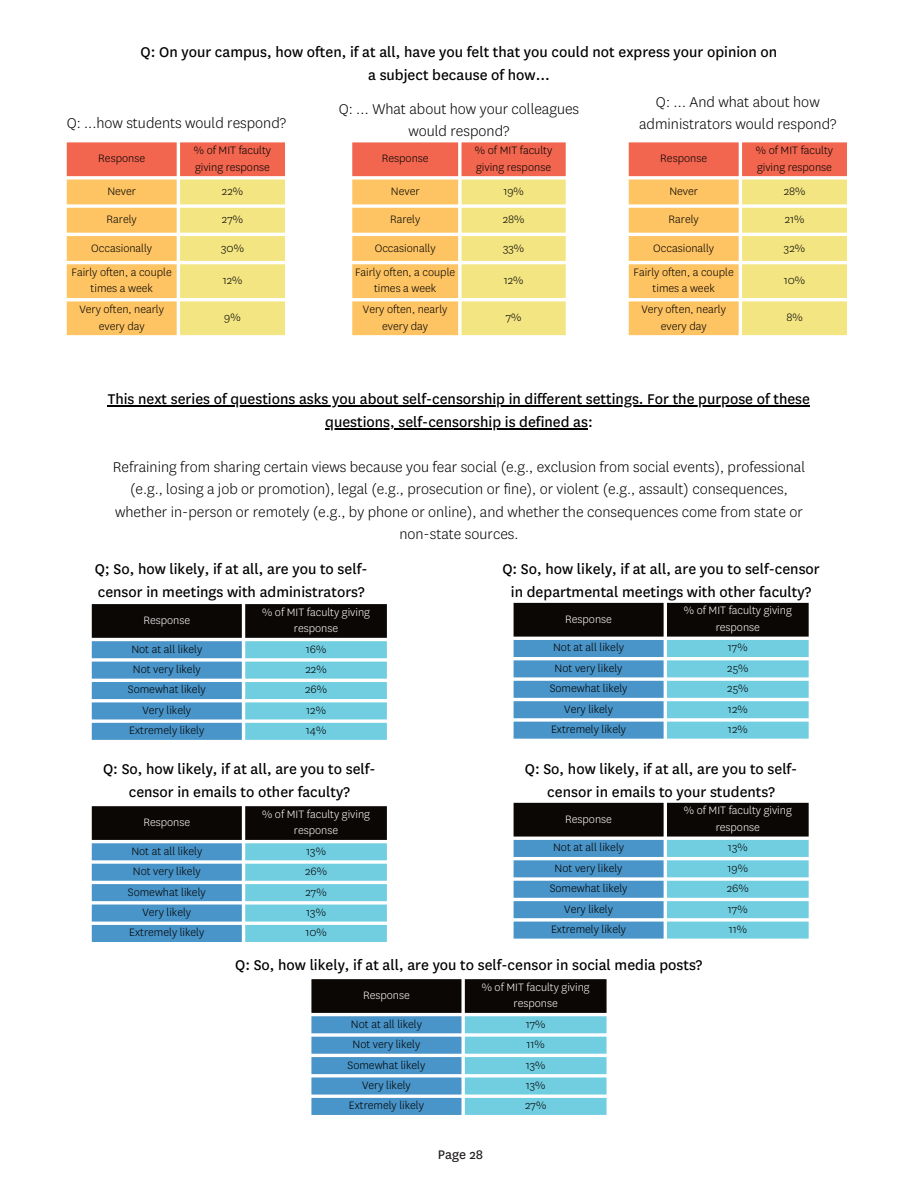
<style>
.page{position:relative;width:918px;height:1188px;background:#fff}
.page>*{position:absolute;margin:0;border:0;box-sizing:border-box;transform-origin:0 0}
.t1{font:16.5px/22.5px "National";color:#000;text-align:center}
.t2{font:300 16.5px/22.5px "National";color:#000;text-align:center}
.t3{font:14.55px "National";color:#231f20}
.t4{font:300 12.45px/16.6px "National";color:#000;text-align:center}
.t5{font:300 12.45px/16.6px "National";color:#fff;text-align:center}
</style>
<div class="page">
<svg style="left:67px;top:142px;width:218px;height:193px;background:#f8c57b"></svg>
<svg style="left:352px;top:142px;width:214px;height:193px;background:#f8c57b"></svg>
<svg style="left:629px;top:142px;width:218px;height:193px;background:#f8c57b"></svg>
<hr style="left:108px;top:406px;width:702px;height:1px;background:#000">
<hr style="left:325px;top:428px;width:263px;height:1px;background:#000">
<svg style="left:92px;top:604px;width:295px;height:136px;background:#5f91a7"></svg>
<svg style="left:514px;top:603px;width:295px;height:136px;background:#5f92a7"></svg>
<svg style="left:92px;top:806px;width:295px;height:136px;background:#5f91a7"></svg>
<svg style="left:514px;top:803px;width:295px;height:136px;background:#5f92a7"></svg>
<svg style="left:311px;top:979px;width:296px;height:136px;background:#5e91a7"></svg>
<h1 class="t1" style="left:141px;top:41px;width:638px">Q: On your campus, how often, if at all, have you felt that you could not express your opinion on a subject because of how...</h1>
<h1 class="t2" style="left:67px;top:112px;width:221px">Q: ...how students would respond?</h1>
<p class="t4" style="left:98px;top:150px;width:48px">Response</p>
<p class="t4" style="left:194px;top:142px;width:79px;text-align:left">% of MIT faculty giving response</p>
<p class="t4" style="left:107px;top:183px;width:30px">Never</p>
<p class="t4" style="left:222px;top:183px;width:23px">22%</p>
<p class="t4" style="left:107px;top:211px;width:32px">Rarely</p>
<p class="t4" style="left:222px;top:211px;width:23px">27%</p>
<p class="t4" style="left:91px;top:240px;width:62px">Occasionally</p>
<p class="t4" style="left:221px;top:240px;width:24px">30%</p>
<p class="t4" style="left:72px;top:264px;width:102px">Fairly often, a couple times a week</p>
<p class="t4" style="left:223px;top:272px;width:21px">12%</p>
<p class="t4" style="left:79px;top:301px;width:86px">Very often, nearly every day</p>
<p class="t4" style="left:224px;top:309px;width:18px">9%</p>
<h1 class="t2" style="left:339px;top:97px;width:242px">Q: … What about how your colleagues would respond?</h1>
<p class="t4" style="left:382px;top:150px;width:48px">Response</p>
<p class="t4" style="left:475px;top:142px;width:79px;text-align:left">% of MIT faculty giving response</p>
<p class="t4" style="left:391px;top:183px;width:30px">Never</p>
<p class="t4" style="left:503px;top:183px;width:22px">19%</p>
<p class="t4" style="left:390px;top:211px;width:32px">Rarely</p>
<p class="t4" style="left:503px;top:211px;width:23px">28%</p>
<p class="t4" style="left:375px;top:240px;width:62px">Occasionally</p>
<p class="t4" style="left:503px;top:240px;width:23px">33%</p>
<p class="t4" style="left:355px;top:264px;width:102px">Fairly often, a couple times a week</p>
<p class="t4" style="left:504px;top:272px;width:21px">12%</p>
<p class="t4" style="left:363px;top:301px;width:86px">Very often, nearly every day</p>
<p class="t4" style="left:506px;top:309px;width:17px">7%</p>
<h1 class="t2" style="left:639px;top:91px;width:199px">Q: … And what about how administrators would respond?</h1>
<p class="t4" style="left:660px;top:150px;width:48px">Response</p>
<p class="t4" style="left:756px;top:142px;width:79px;text-align:left">% of MIT faculty giving response</p>
<p class="t4" style="left:669px;top:183px;width:30px">Never</p>
<p class="t4" style="left:784px;top:183px;width:23px">28%</p>
<p class="t4" style="left:669px;top:211px;width:32px">Rarely</p>
<p class="t4" style="left:785px;top:211px;width:21px">21%</p>
<p class="t4" style="left:653px;top:240px;width:62px">Occasionally</p>
<p class="t4" style="left:784px;top:240px;width:23px">32%</p>
<p class="t4" style="left:634px;top:264px;width:102px">Fairly often, a couple times a week</p>
<p class="t4" style="left:784px;top:272px;width:23px">10%</p>
<p class="t4" style="left:641px;top:301px;width:86px">Very often, nearly every day</p>
<p class="t4" style="left:786px;top:309px;width:18px">8%</p>
<h1 class="t1" style="left:108px;top:388px;width:704px">This next series of questions asks you about self-censorship in different settings. For the purpose of these questions, self-censorship is defined as:</h1>
<p class="t2" style="left:113px;top:456px;width:694px">Refraining from sharing certain views because you fear social (e.g., exclusion from social events), professional (e.g., losing a job or promotion), legal (e.g., prosecution or fine), or violent (e.g., assault) consequences, whether in-person or remotely (e.g., by phone or online), and whether the consequences come from state or non-state sources.</p>
<h1 class="t1" style="left:95px;top:558px;width:274px;text-align:left">Q; So, how likely, if at all, are you to self&shy;censor in meetings with administrators?</h1>
<p class="t5" style="left:143px;top:612px;width:48px">Response</p>
<p class="t5" style="left:262px;top:604px;width:109px">% of MIT faculty giving response</p>
<p class="t4" style="left:131px;top:641px;width:72px">Not at all likely</p>
<p class="t4" style="left:306px;top:641px;width:22px">16%</p>
<p class="t4" style="left:133px;top:661px;width:69px">Not very likely</p>
<p class="t4" style="left:305px;top:661px;width:23px">22%</p>
<p class="t4" style="left:128px;top:681px;width:79px">Somewhat likely</p>
<p class="t4" style="left:305px;top:681px;width:23px">26%</p>
<p class="t4" style="left:142px;top:702px;width:50px">Very likely</p>
<p class="t4" style="left:306px;top:702px;width:21px">12%</p>
<p class="t4" style="left:129px;top:722px;width:77px">Extremely likely</p>
<p class="t4" style="left:306px;top:722px;width:22px">14%</p>
<h1 class="t1" style="left:502px;top:558px;width:319px">Q: So, how likely, if at all, are you to self-censor in departmental meetings with other faculty?</h1>
<p class="t5" style="left:565px;top:611px;width:48px">Response</p>
<p class="t5" style="left:684px;top:602px;width:109px">% of MIT faculty giving response</p>
<p class="t4" style="left:553px;top:639px;width:72px">Not at all likely</p>
<p class="t4" style="left:728px;top:639px;width:21px">17%</p>
<p class="t4" style="left:555px;top:660px;width:69px">Not very likely</p>
<p class="t4" style="left:727px;top:660px;width:23px">25%</p>
<p class="t4" style="left:550px;top:680px;width:79px">Somewhat likely</p>
<p class="t4" style="left:727px;top:680px;width:23px">25%</p>
<p class="t4" style="left:564px;top:701px;width:50px">Very likely</p>
<p class="t4" style="left:728px;top:701px;width:21px">12%</p>
<p class="t4" style="left:551px;top:721px;width:77px">Extremely likely</p>
<p class="t4" style="left:728px;top:721px;width:21px">12%</p>
<h1 class="t1" style="left:103px;top:758px;width:274px">Q: So, how likely, if at all, are you to self&shy;censor in emails to other faculty?</h1>
<p class="t5" style="left:143px;top:814px;width:48px">Response</p>
<p class="t5" style="left:262px;top:806px;width:109px">% of MIT faculty giving response</p>
<p class="t4" style="left:131px;top:843px;width:72px">Not at all likely</p>
<p class="t4" style="left:306px;top:843px;width:21px">13%</p>
<p class="t4" style="left:133px;top:863px;width:69px">Not very likely</p>
<p class="t4" style="left:305px;top:863px;width:23px">26%</p>
<p class="t4" style="left:128px;top:884px;width:79px">Somewhat likely</p>
<p class="t4" style="left:305px;top:884px;width:23px">27%</p>
<p class="t4" style="left:142px;top:904px;width:50px">Very likely</p>
<p class="t4" style="left:306px;top:904px;width:21px">13%</p>
<p class="t4" style="left:129px;top:924px;width:77px">Extremely likely</p>
<p class="t4" style="left:305px;top:924px;width:23px">10%</p>
<h1 class="t1" style="left:525px;top:758px;width:274px">Q: So, how likely, if at all, are you to self&shy;censor in emails to your students?</h1>
<p class="t5" style="left:565px;top:811px;width:48px">Response</p>
<p class="t5" style="left:684px;top:802px;width:109px">% of MIT faculty giving response</p>
<p class="t4" style="left:553px;top:839px;width:72px">Not at all likely</p>
<p class="t4" style="left:728px;top:839px;width:21px">13%</p>
<p class="t4" style="left:555px;top:860px;width:69px">Not very likely</p>
<p class="t4" style="left:728px;top:860px;width:22px">19%</p>
<p class="t4" style="left:550px;top:880px;width:79px">Somewhat likely</p>
<p class="t4" style="left:727px;top:880px;width:23px">26%</p>
<p class="t4" style="left:564px;top:901px;width:50px">Very likely</p>
<p class="t4" style="left:728px;top:901px;width:21px">17%</p>
<p class="t4" style="left:551px;top:921px;width:77px">Extremely likely</p>
<p class="t4" style="left:729px;top:921px;width:20px">11%</p>
<h1 class="t1" style="left:235px;top:953px;width:469px">Q: So, how likely, if at all, are you to self-censor in social media posts?</h1>
<p class="t5" style="left:363px;top:987px;width:48px">Response</p>
<p class="t5" style="left:482px;top:979px;width:109px">% of MIT faculty giving response</p>
<p class="t4" style="left:351px;top:1016px;width:72px">Not at all likely</p>
<p class="t4" style="left:526px;top:1016px;width:21px">17%</p>
<p class="t4" style="left:353px;top:1036px;width:69px">Not very likely</p>
<p class="t4" style="left:527px;top:1036px;width:20px">11%</p>
<p class="t4" style="left:348px;top:1057px;width:79px">Somewhat likely</p>
<p class="t4" style="left:526px;top:1057px;width:21px">13%</p>
<p class="t4" style="left:362px;top:1077px;width:50px">Very likely</p>
<p class="t4" style="left:526px;top:1077px;width:21px">13%</p>
<p class="t4" style="left:349px;top:1097px;width:77px">Extremely likely</p>
<p class="t4" style="left:525px;top:1097px;width:23px">27%</p>
<p class="t3" style="left:438px;top:1146px;width:47px">Page 28</p>
</div>
